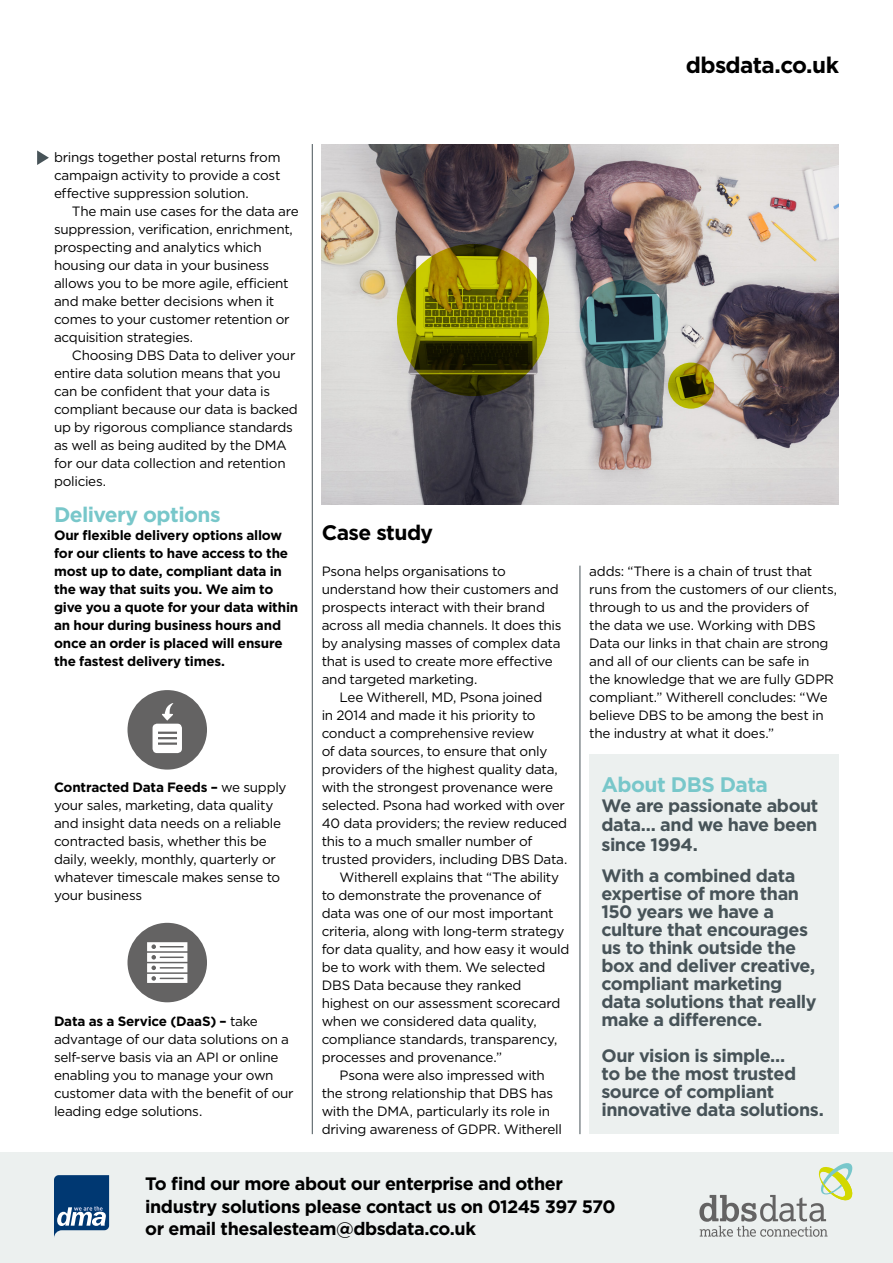
<style>
.page{position:relative;width:893px;height:1263px;background:#fff}
.page>*{position:absolute;margin:0;border:0;box-sizing:border-box;transform-origin:0 0}
.dbs_body_text{font:700 22.5px "Gotham";letter-spacing:-.03em;color:#000}
.dbs_blue_subhead{font:700 21px "Gotham";letter-spacing:-.025em;color:#78c7ca}
.dbs_blue_subhead-2{font:700 21px "Gotham";letter-spacing:-.025em;color:#000}
.dbs_blue_subhead-3{font:700 18px/18px "Gotham";letter-spacing:-.025em;color:#475358}
.dbs_body_text-2{font:700 18px/22.5px "Gotham";letter-spacing:-.025em;color:#000}
.dbs_body_text_indent{font:13.5px/18px "Gotham";letter-spacing:-.02em;color:#000}
.dbs_body_text-3{font:13.5px/18px "Gotham";letter-spacing:-.02em;color:#000}
.dbs_body_text-4{font:700 13.5px/18px "Gotham";letter-spacing:-.015em;color:#000}
.s1{font-weight:700}
</style>
<div class="page">
<div style="left:0;top:1152px;width:893px;height:111px;background:#ecf0ef"></div>
<svg style="left:699px;top:1163px;width:153px;height:74px"></svg>
<svg style="left:54px;top:1175px;width:55px;height:63px;background:#406994"></svg>
<hr style="left:312px;top:144px;width:1px;height:990px;background:#475358">
<svg style="left:37px;top:150px;width:12px;height:15px"></svg>
<div style="left:589px;top:755px;width:250px;height:379px;background:#ecf0ef"></div>
<hr style="left:580px;top:566px;width:1px;height:568px;background:#475358">
<div style="left:128px;top:690px;width:79px;height:80px;background:#646363;border-radius:50%"></div>
<svg style="left:153px;top:703px;width:29px;height:50px"></svg>
<div style="left:128px;top:923px;width:79px;height:79px;background:#646363;border-radius:50%"></div>
<svg style="left:147px;top:942px;width:40px;height:41px;background:#d9d9d9"></svg>
<img style="left:322px;top:144px;width:517px;height:360px">
<svg style="left:397px;top:244px;width:152px;height:152px;background:#746f00"></svg>
<svg style="left:580px;top:280px;width:88px;height:88px;background:#32545d"></svg>
<svg style="left:668px;top:363px;width:46px;height:46px;background:#847c02"></svg>
<p class="dbs_body_text" style="left:686px;top:52px;width:155px">dbsdata.co.uk</p>
<p class="dbs_body_text-3" style="left:54px;top:148px;width:228px;text-align:justify">brings together postal returns from campaign activity to provide a cost effective suppression solution.</p>
<p class="dbs_body_text_indent" style="left:54px;top:202px;width:246px;text-indent:18px">The main use cases for the data are suppression, verification, enrichment, prospecting and analytics which housing our data in your business allows you to be more agile, efficient and make better decisions when it comes to your customer retention or acquisition strategies.</p>
<p class="dbs_body_text_indent" style="left:54px;top:346px;width:245px;text-indent:18px">Choosing DBS Data to deliver your entire data solution means that you can be confident that your data is compliant because our data is backed up by rigorous compliance standards as well as being audited by the DMA for our data collection and retention policies.</p>
<p class="dbs_blue_subhead" style="left:54px;top:502px;width:168px">Delivery options</p>
<p class="dbs_body_text-4" style="left:54px;top:526px;width:246px">Our flexible delivery options allow for our clients to have access to the most up to date, compliant data in the way that suits you. We aim to give you a quote for your data within an hour during business hours and once an order is placed will ensure the fastest delivery times.</p>
<p class="dbs_body_text-3" style="left:54px;top:778px;width:234px"><span class="s1">Contracted Data Feeds –</span> we supply your sales, marketing, data quality and insight data needs on a reliable contracted basis, whether this be daily, weekly, monthly, quarterly or whatever timescale makes sense to your business</p>
<p class="dbs_body_text-3" style="left:54px;top:1012px;width:241px"><span class="s1">Data as a Service (DaaS) –</span> take advantage of our data solutions on a self-serve basis via an API or online enabling you to manage your own customer data with the benefit of our leading edge solutions.</p>
<p class="dbs_blue_subhead-2" style="left:322px;top:520px;width:113px">Case study</p>
<p class="dbs_body_text-3" style="left:322px;top:562px;width:241px">Psona helps organisations to understand how their customers and prospects interact with their brand across all media channels. It does this by analysing masses of complex data that is used to create more effective and targeted marketing.</p>
<p class="dbs_body_text_indent" style="left:322px;top:688px;width:247px;text-indent:18px">Lee Witherell, MD, Psona joined<br>in 2014 and made it his priority to conduct a comprehensive review<br>of data sources, to ensure that only providers of the highest quality data, with the strongest provenance were selected. Psona had worked with over 40 data providers; the review reduced this to a much smaller number of trusted providers, including DBS Data.</p>
<p class="dbs_body_text_indent" style="left:322px;top:868px;width:249px;text-indent:18px">Witherell explains that “The ability to demonstrate the provenance of data was one of our most important criteria, along with long-term strategy for data quality, and how easy it would be to work with them. We selected DBS Data because they ranked highest on our assessment scorecard when we considered data quality, compliance standards, transparency, processes and provenance.”</p>
<p class="dbs_body_text_indent" style="left:322px;top:1066px;width:242px;text-indent:18px">Psona were also impressed with the strong relationship that DBS has with the DMA, particularly its role in driving awareness of GDPR. Witherell</p>
<p class="dbs_body_text_indent" style="left:589px;top:562px;width:249px">adds: “There is a chain of trust that runs from the customers of our clients, through to us and the providers of<br>the data we use. Working with DBS Data our links in that chain are strong and all of our clients can be safe in<br>the knowledge that we are fully GDPR compliant.” Witherell concludes: “We believe DBS to be among the best in the industry at what it does.”</p>
<p class="dbs_blue_subhead" style="left:601px;top:772px;width:168px">About DBS Data</p>
<p class="dbs_blue_subhead-3" style="left:601px;top:795px;width:218px;line-height:19.5px;text-align:justify">We are passionate about data... and we have been since 1994.</p>
<p class="dbs_blue_subhead-3" style="left:601px;top:866px;width:217px">With a combined data expertise of more than<br>150 years we have a culture that encourages us to think outside the box and deliver creative, compliant marketing data solutions that really make a difference.</p>
<p class="dbs_blue_subhead-3" style="left:601px;top:1046px;width:224px">Our vision is simple...<br>to be the most trusted source of compliant innovative data solutions.</p>
<p class="dbs_body_text-2" style="left:145px;top:1172px;width:472px">To find our more about our enterprise and other industry solutions please contact us on 01245 397 570 or email thesalesteam@dbsdata.co.uk</p>
</div>
